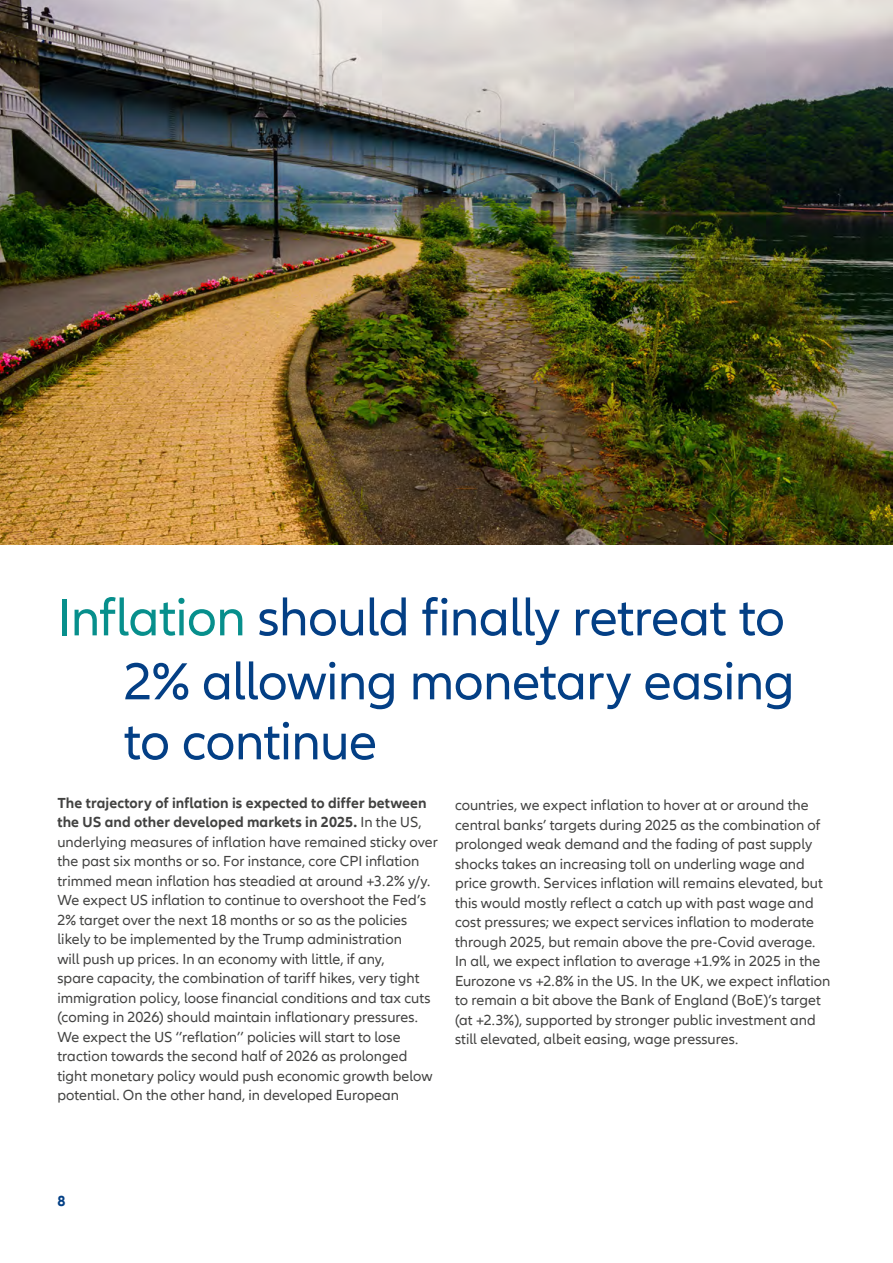
<style>
.page{position:relative;width:893px;height:1263px;background:#fff}
.page>*{position:absolute;margin:0;border:0;box-sizing:border-box;transform-origin:0 0}
.t1{font:54px/60px "Allianz Neo";letter-spacing:-.015em;color:#033f85}
.t2{font:15px/19.5px "Allianz Neo";letter-spacing:.005em;color:#424241}
.t3{font:700 15px "Allianz Neo";color:#033f85}
.s1{color:#078f8c}
.s2{font-weight:700}
</style>
<div class="page">
<img style="left:0;top:0;width:893px;height:545px">
<h1 class="t1" style="left:57px;top:589px;width:729px"><span class="s1">Inflation</span> should finally retreat to</h1>
<h1 class="t1" style="left:124px;top:653px;width:672px">2% allowing monetary easing to continue</h1>
<p class="t2" style="left:57px;top:793px;width:382px"><span class="s2">The trajectory of inflation is expected to differ between the US and other developed markets in 2025.</span> In the US, underlying measures of inflation have remained sticky over the past six months or so. For instance, core CPI inflation trimmed mean inflation has steadied at around +3.2% y/y.<br>We expect US inflation to continue to overshoot the Fed’s 2% target over the next 18 months or so as the policies likely to be implemented by the Trump administration<br>will push up prices. In an economy with little, if any,<br>spare capacity, the combination of tariff hikes, very tight immigration policy, loose financial conditions and tax cuts (coming in 2026) should maintain inflationary pressures.<br>We expect the US ‘’reflation’’ policies will start to lose traction towards the second half of 2026 as prolonged tight monetary policy would push economic growth below potential. On the other hand, in developed European</p>
<p class="t2" style="left:455px;top:796px;width:377px">countries, we expect inflation to hover at or around the central banks’ targets during 2025 as the combination of prolonged weak demand and the fading of past supply shocks takes an increasing toll on underling wage and price growth. Services inflation will remains elevated, but this would mostly reflect a catch up with past wage and cost pressures; we expect services inflation to moderate through 2025, but remain above the pre-Covid average.<br>In all, we expect inflation to average +1.9% in 2025 in the Eurozone vs +2.8% in the US. In the UK, we expect inflation to remain a bit above the Bank of England (BoE)’s target (at +2.3%), supported by stronger public investment and still elevated, albeit easing, wage pressures.</p>
<p class="t3" style="left:57px;top:1192px;width:10px">8</p>
</div>
